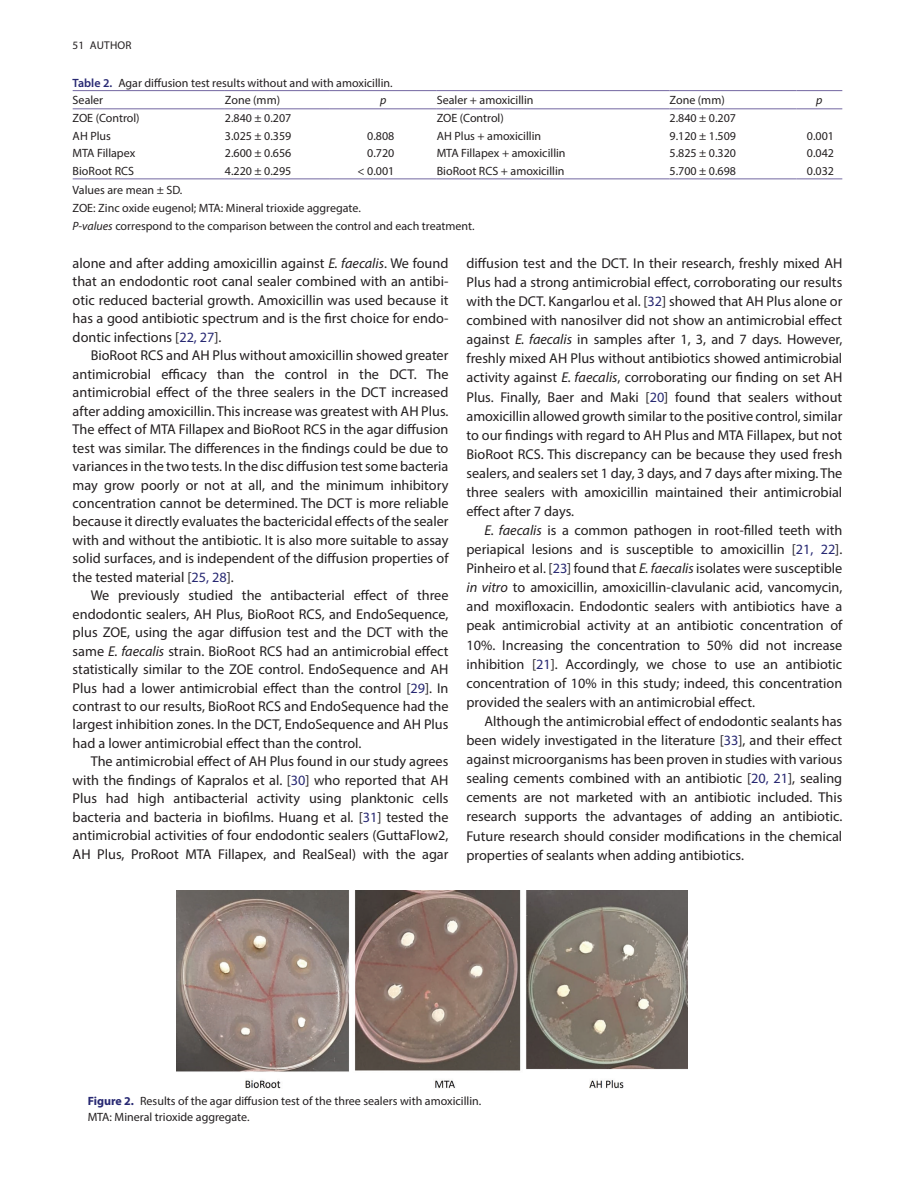
<style>
.page{position:relative;width:915px;height:1191px;background:#fff}
.page>*{position:absolute;margin:0;border:0;box-sizing:border-box;transform-origin:0 0}
.t1{font:14.25px/19px "Myriad Pro";color:#231f20;text-align:justify}
.t2{font:12px/18px "Myriad Pro";color:#231f20}
.t3{font:italic 12px "Myriad Pro";color:#231f20}
.t4{font:11.25px "Myriad Pro";letter-spacing:.02em;color:#231f20}
.s1{font-weight:600;color:#272872}
.s2{font-style:italic}
.s3{color:#272872}
.s4{font-weight:700;color:#272872}
</style>
<div class="page">
<svg style="left:73px;top:91px;width:769px;height:1px"></svg>
<hr style="left:73px;top:90px;width:152px;height:1px;background:#7367a1">
<hr style="left:225px;top:90px;width:105px;height:1px;background:#7367a1">
<hr style="left:330px;top:90px;width:106px;height:1px;background:#7367a1">
<hr style="left:436px;top:90px;width:233px;height:1px;background:#7367a1">
<hr style="left:669px;top:90px;width:127px;height:1px;background:#7367a1">
<hr style="left:796px;top:90px;width:46px;height:1px;background:#7367a1">
<hr style="left:73px;top:108px;width:152px;height:1px;background:#7367a1">
<hr style="left:225px;top:108px;width:105px;height:1px;background:#7367a1">
<hr style="left:330px;top:108px;width:106px;height:1px;background:#7367a1">
<hr style="left:436px;top:108px;width:233px;height:1px;background:#7367a1">
<hr style="left:669px;top:108px;width:127px;height:1px;background:#7367a1">
<hr style="left:796px;top:108px;width:46px;height:1px;background:#7367a1">
<hr style="left:73px;top:178px;width:152px;height:1px;background:#7367a1">
<hr style="left:225px;top:178px;width:105px;height:1px;background:#7367a1">
<hr style="left:330px;top:178px;width:106px;height:1px;background:#7367a1">
<hr style="left:436px;top:178px;width:233px;height:1px;background:#7367a1">
<hr style="left:669px;top:178px;width:127px;height:1px;background:#7367a1">
<hr style="left:796px;top:178px;width:46px;height:1px;background:#7367a1">
<img style="left:176px;top:890px;width:510px;height:198px">
<p class="t4" style="left:73px;top:39px;width:60px">51 AUTHOR</p>
<p class="t2" style="left:73px;top:74px;width:321px;line-height:17px"><span class="s1">Table 2.</span> Agar diffusion test results without and with amoxicillin.<br>Sealer</p>
<p class="t2" style="left:225px;top:91px;width:57px">Zone (mm)</p>
<p class="t3" style="left:380px;top:92px;width:8px">p</p>
<p class="t2" style="left:436px;top:91px;width:98px">Sealer + amoxicillin</p>
<p class="t2" style="left:669px;top:91px;width:57px">Zone (mm)</p>
<p class="t3" style="left:816px;top:92px;width:8px">p</p>
<p class="t2" style="left:73px;top:109px;width:68px">ZOE (Control)</p>
<p class="t2" style="left:225px;top:109px;width:68px">2.840 ± 0.207</p>
<p class="t2" style="left:436px;top:109px;width:68px">ZOE (Control)</p>
<p class="t2" style="left:669px;top:109px;width:68px">2.840 ± 0.207</p>
<p class="t2" style="left:73px;top:126px;width:40px">AH Plus</p>
<p class="t2" style="left:225px;top:126px;width:68px">3.025 ± 0.359</p>
<p class="t2" style="left:367px;top:126px;width:29px">0.808</p>
<p class="t2" style="left:436px;top:126px;width:106px">AH Plus + amoxicillin</p>
<p class="t2" style="left:669px;top:126px;width:68px">9.120 ± 1.509</p>
<p class="t2" style="left:806px;top:126px;width:29px">0.001</p>
<p class="t2" style="left:73px;top:144px;width:64px">MTA Fillapex</p>
<p class="t2" style="left:225px;top:144px;width:68px">2.600 ± 0.656</p>
<p class="t2" style="left:367px;top:144px;width:29px">0.720</p>
<p class="t2" style="left:436px;top:144px;width:130px">MTA Fillapex + amoxicillin</p>
<p class="t2" style="left:669px;top:144px;width:68px">5.825 ± 0.320</p>
<p class="t2" style="left:806px;top:144px;width:29px">0.042</p>
<p class="t2" style="left:73px;top:161px;width:63px">BioRoot RCS</p>
<p class="t2" style="left:225px;top:161px;width:68px">4.220 ± 0.295</p>
<p class="t2" style="left:357px;top:161px;width:38px">&lt; 0.001</p>
<p class="t2" style="left:436px;top:161px;width:129px">BioRoot RCS + amoxicillin</p>
<p class="t2" style="left:669px;top:161px;width:68px">5.700 ± 0.698</p>
<p class="t2" style="left:806px;top:161px;width:29px">0.032</p>
<p class="t2" style="left:73px;top:181px;width:403px">Values are mean ± SD.<br>ZOE: Zinc oxide eugenol; MTA: Mineral trioxide aggregate.<br><span class="s2">P-values</span> correspond to the comparison between the control and each treatment.</p>
<p class="t1" style="left:73px;top:254px;width:377px;line-height:18.5px">alone and after adding amoxicillin against <span class="s2">E. faecalis</span>. We found that an endodontic root canal sealer combined with an antibi&shy;otic reduced bacterial growth. Amoxicillin was used because it has a good antibiotic spectrum and is the first choice for endo&shy;dontic infections [<span class="s3">22, 27</span>].</p>
<p class="t1" style="left:73px;top:346px;width:377px;line-height:18.5px;text-indent:18px">BioRoot RCS and AH Plus without amoxicillin showed greater antimicrobial efficacy than the control in the DCT. The antimicrobial effect of the three sealers in the DCT increased after adding amoxicillin. This increase was greatest with AH Plus.<br>The effect of MTA Fillapex and BioRoot RCS in the agar diffusion test was similar. The differences in the findings could be due to variances in the two tests. In the disc diffusion test some bacteria may grow poorly or not at all, and the minimum inhibitory concentration cannot be determined. The DCT is more reliable because it directly evaluates the bactericidal effects of the sealer with and without the antibiotic. It is also more suitable to assay solid surfaces, and is independent of the diffusion properties of the tested material [<span class="s3">25, 28</span>].</p>
<p class="t1" style="left:73px;top:586px;width:377px;line-height:18.5px;text-indent:18px">We previously studied the antibacterial effect of three endodontic sealers, AH Plus, BioRoot RCS, and EndoSequence, plus ZOE, using the agar diffusion test and the DCT with the same <span class="s2">E. faecalis</span> strain. BioRoot RCS had an antimicrobial effect statistically similar to the ZOE control. EndoSequence and AH Plus had a lower antimicrobial effect than the control [<span class="s3">29</span>]. In contrast to our results, BioRoot RCS and EndoSequence had the largest inhibition zones. In the DCT, EndoSequence and AH Plus had a lower antimicrobial effect than the control.</p>
<p class="t1" style="left:73px;top:752px;width:377px;line-height:18.6px;text-indent:18px">The antimicrobial effect of AH Plus found in our study agrees with the findings of Kapralos et al. [<span class="s3">30</span>] who reported that AH Plus had high antibacterial activity using planktonic cells bacteria and bacteria in biofilms. Huang et al<span class="s2">.</span> [<span class="s3">31</span>] tested the antimicrobial activities of four endodontic sealers (GuttaFlow2, AH Plus, ProRoot MTA Fillapex, and RealSeal) with the agar</p>
<p class="t1" style="left:466px;top:253px;width:377px">diffusion test and the DCT. In their research, freshly mixed AH Plus had a strong antimicrobial effect, corroborating our results with the DCT. Kangarlou et al. [<span class="s3">32</span>] showed that AH Plus alone or combined with nanosilver did not show an antimicrobial effect against <span class="s2">E. faecalis</span> in samples after 1, 3, and 7 days. However, freshly mixed AH Plus without antibiotics showed antimicrobial activity against <span class="s2">E. faecalis</span>, corroborating our finding on set AH Plus. Finally, Baer and Maki [<span class="s3">20</span>] found that sealers without amoxicillin allowed growth similar to the positive control, similar to our findings with regard to AH Plus and MTA Fillapex, but not BioRoot RCS. This discrepancy can be because they used fresh sealers, and sealers set 1 day, 3 days, and 7 days after mixing. The three sealers with amoxicillin maintained their antimicrobial effect after 7 days.</p>
<p class="t1" style="left:466px;top:520px;width:377px;text-indent:18px"><span class="s2">E. faecalis</span> is a common pathogen in root-filled teeth with periapical lesions and is susceptible to amoxicillin [<span class="s3">21, 22</span>].<br>Pinheiro et al. [<span class="s3">23</span>] found that <span class="s2">E. faecalis</span> isolates were susceptible <span class="s2">in vitro</span> to amoxicillin, amoxicillin-clavulanic acid, vancomycin, and moxifloxacin. Endodontic sealers with antibiotics have a peak antimicrobial activity at an antibiotic concentration of 10%. Increasing the concentration to 50% did not increase inhibition [<span class="s3">21</span>]. Accordingly, we chose to use an antibiotic concentration of 10% in this study; indeed, this concentration provided the sealers with an antimicrobial effect.</p>
<p class="t1" style="left:466px;top:711px;width:377px;text-indent:18px">Although the antimicrobial effect of endodontic sealants has been widely investigated in the literature [<span class="s3">33</span>], and their effect against microorganisms has been proven in studies with various sealing cements combined with an antibiotic [<span class="s3">20, 21</span>], sealing cements are not marketed with an antibiotic included. This research supports the advantages of adding an antibiotic.<br>Future research should consider modifications in the chemical properties of sealants when adding antibiotics.</p>
<p class="t2" style="left:88px;top:1092px;width:395px;line-height:16.5px"><span class="s4">Figure 2.</span> Results of the agar diffusion test of the three sealers with amoxicillin.<br>MTA: Mineral trioxide aggregate.</p>
</div>
